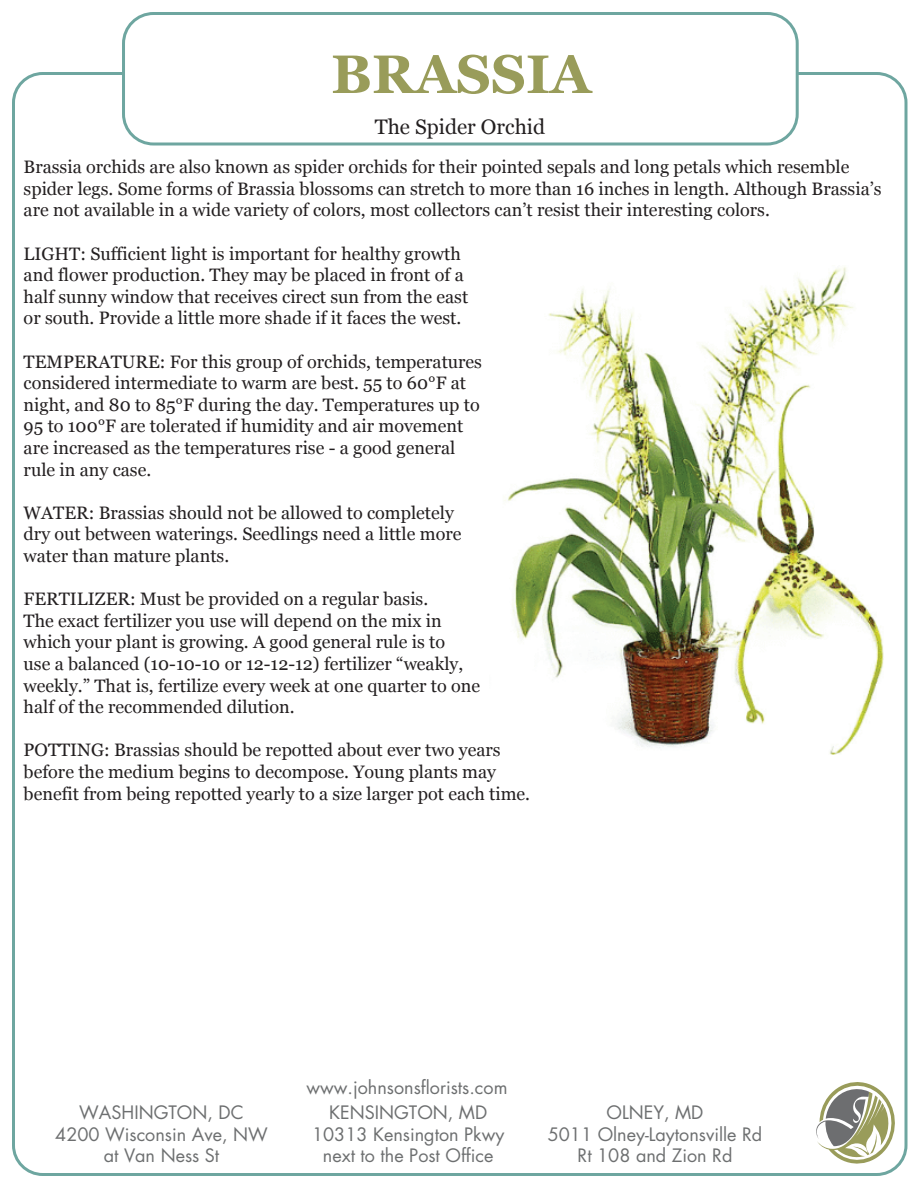
<style>
.page{position:relative;width:918px;height:1188px;background:#fff}
.page>*{position:absolute;margin:0;border:0;box-sizing:border-box;transform-origin:0 0}
.t1{font:700 54px "Georgia";color:#999c5a}
.t2{font:21px "Georgia";color:#231f20}
.t3{font:18px/21.6px "Georgia";color:#231f20}
.t4{font:18px/21.6px "Futura";color:#6d6f70;text-align:center}
</style>
<div class="page">
<img style="left:504px;top:267px;width:380px;height:487px">
<svg style="left:816px;top:1082px;width:83px;height:87px"></svg>
<div style="left:122px;top:12px;width:677px;height:134px;border:3px solid #6ea6a0;border-radius:30px"></div>
<h1 class="t1" style="left:331px;top:40px;width:261px">BRASSIA</h1>
<p class="t2" style="left:375px;top:114px;width:172px">The Spider Orchid</p>
<p class="t3" style="left:24px;top:157px;width:859px">Brassia orchids are also known as spider orchids for their pointed sepals and long petals which resemble spider legs. Some forms of Brassia blossoms can stretch to more than 16 inches in length. Although Brassia’s are not available in a wide variety of colors, most collectors can’t resist their interesting colors.</p>
<p class="t3" style="left:24px;top:243px;width:446px">LIGHT: Sufficient light is important for healthy growth and flower production. They may be placed in front of a half sunny window that receives cirect sun from the east or south. Provide a little more shade if it faces the west.</p>
<p class="t3" style="left:24px;top:351px;width:460px">TEMPERATURE: For this group of orchids, temperatures considered intermediate to warm are best. 55 to 60°F at night, and 80 to 85°F during the day. Temperatures up to 95 to 100°F are tolerated if humidity and air movement are increased as the temperatures rise - a good general rule in any case.</p>
<p class="t3" style="left:24px;top:502px;width:439px">WATER: Brassias should not be allowed to completely dry out between waterings. Seedlings need a little more water than mature plants.</p>
<p class="t3" style="left:24px;top:589px;width:458px">FERTILIZER: Must be provided on a regular basis.<br>The exact fertilizer you use will depend on the mix in which your plant is growing. A good general rule is to<br>use a balanced (10-10-10 or 12-12-12) fertilizer “weakly, weekly.” That is, fertilize every week at one quarter to one half of the recommended dilution.</p>
<p class="t3" style="left:24px;top:740px;width:508px">POTTING: Brassias should be repotted about ever two years before the medium begins to decompose. Young plants may benefit from being repotted yearly to a size larger pot each time.</p>
<p class="t4" style="left:306px;top:1076px;width:203px">www.johnsonsflorists.com</p>
<p class="t4" style="left:55px;top:1101px;width:214px">WASHINGTON, DC<br>4200 Wisconsin Ave, NW at Van Ness St</p>
<p class="t4" style="left:312px;top:1101px;width:194px">KENSINGTON, MD<br>10313 Kensington Pkwy next to the Post Office</p>
<p class="t4" style="left:548px;top:1101px;width:216px">OLNEY, MD<br>5011 Olney-Laytonsville Rd<br>Rt 108 and Zion Rd</p>
</div>
